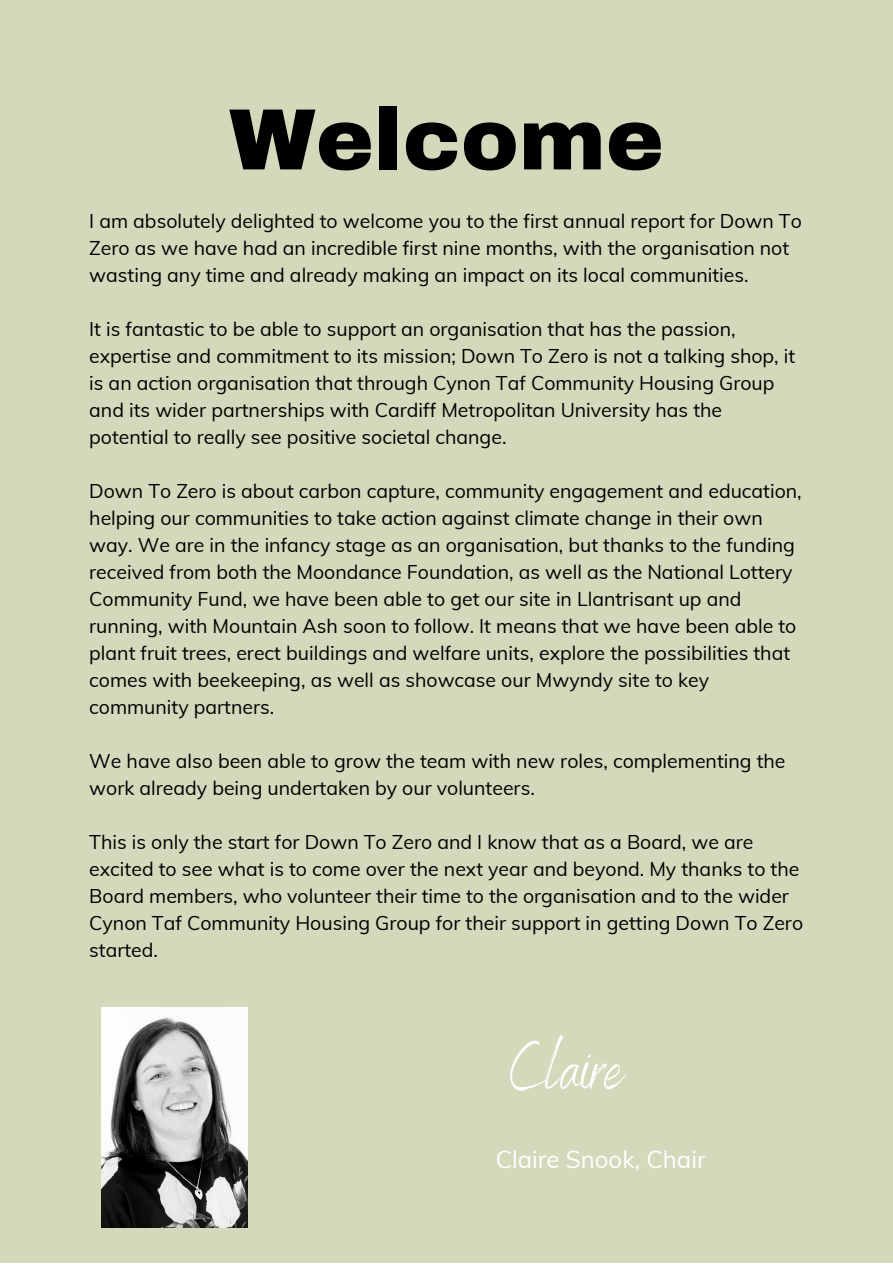
<style>
.page{position:relative;width:893px;height:1264px;background:#fff}
.page>*{position:absolute;margin:0;border:0;box-sizing:border-box;transform-origin:0 0}
.t1{font:900 86.85px "Archivo";color:#000}
.t2{font:66.9px "Benedict";color:#fff}
.t3{font:24px "Muli";color:#fff}
.t4{font:19.5px/27px "Muli";color:#000}
</style>
<div class="page">
<div style="left:0;top:0;width:892px;height:1262px;background:#d5d8bb"></div>
<img style="left:101px;top:1007px;width:146px;height:219px">
<p class="t1" style="left:229px;top:93px;width:436px">Welcome</p>
<p class="t4" style="left:89px;top:207px;width:714px">I am absolutely delighted to welcome you to the first annual report for Down To<br>Zero as we have had an incredible first nine months, with the organisation not wasting any time and already making an impact on its local communities.</p>
<p class="t4" style="left:89px;top:315px;width:707px">It is fantastic to be able to support an organisation that has the passion, expertise and commitment to its mission; Down To Zero is not a talking shop, it is an action organisation that through Cynon Taf Community Housing Group and its wider partnerships with Cardiff Metropolitan University has the potential to really see positive societal change.</p>
<p class="t4" style="left:89px;top:477px;width:714px">Down To Zero is about carbon capture, community engagement and education, helping our communities to take action against climate change in their own way. We are in the infancy stage as an organisation, but thanks to the funding received from both the Moondance Foundation, as well as the National Lottery Community Fund, we have been able to get our site in Llantrisant up and running, with Mountain Ash soon to follow. It means that we have been able to plant fruit trees, erect buildings and welfare units, explore the possibilities that comes with beekeeping, as well as showcase our Mwyndy site to key community partners.</p>
<p class="t4" style="left:89px;top:747px;width:697px">We have also been able to grow the team with new roles, complementing the work already being undertaken by our volunteers.</p>
<p class="t4" style="left:89px;top:828px;width:715px">This is only the start for Down To Zero and I know that as a Board, we are excited to see what is to come over the next year and beyond. My thanks to the Board members, who volunteer their time to the organisation and to the wider Cynon Taf Community Housing Group for their support in getting Down To Zero started.</p>
<p class="t2" style="left:510px;top:1025px;width:116px">Claire</p>
<p class="t3" style="left:495px;top:1143px;width:211px">Claire Snook, Chair</p>
</div>
